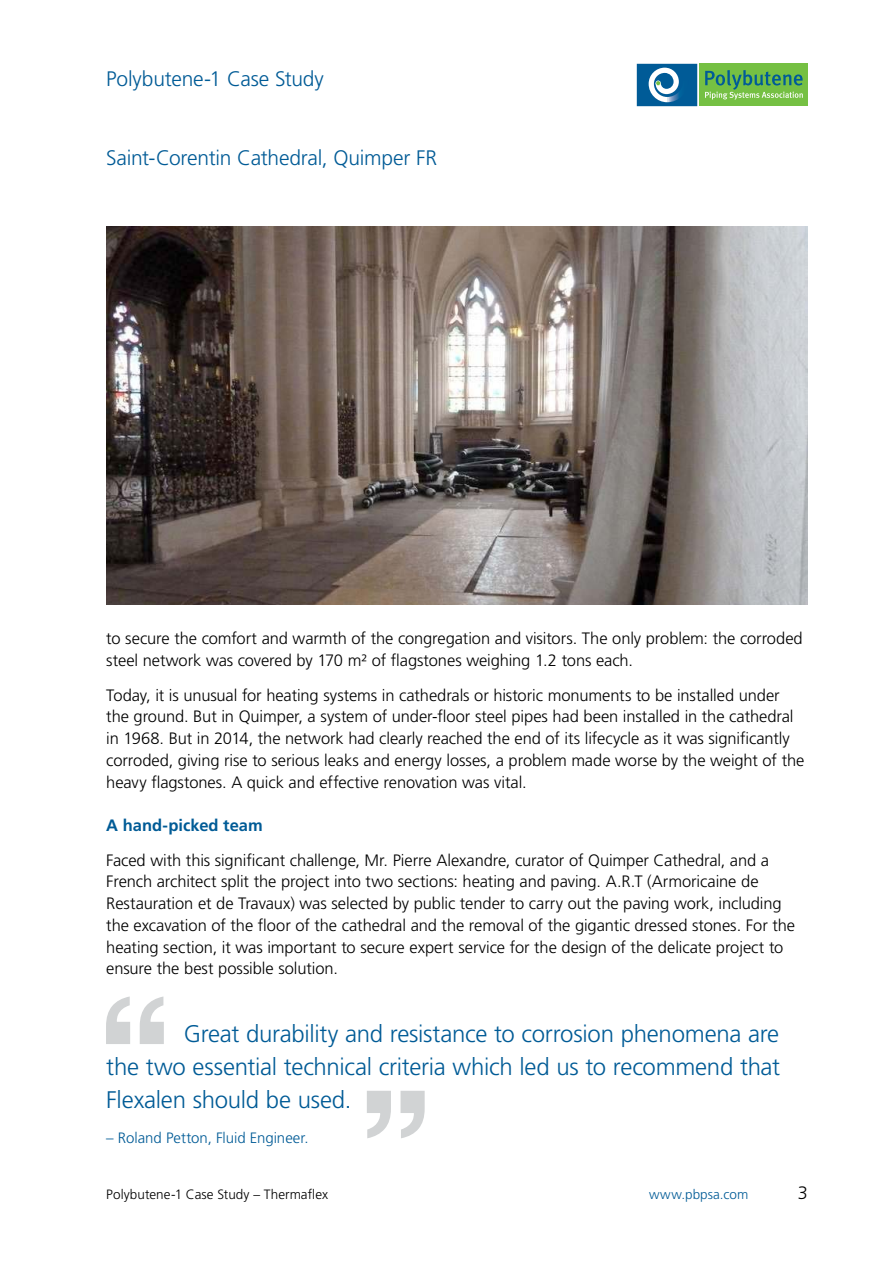
<style>
.page{position:relative;width:893px;height:1263px;background:#fff}
.page>*{position:absolute;margin:0;border:0;box-sizing:border-box;transform-origin:0 0}
.t1{font:300 24px/33px "Frutiger";letter-spacing:-.01em;color:#005b96;text-align:justify}
.t2{font:300 21px "Frutiger";letter-spacing:-.01em;color:#005b96}
.t3{font:300 18px "Frutiger";color:#000}
.t4{font:300 16.5px/21.8px "Frutiger";letter-spacing:-.005em;color:#000}
.t5{font:700 16.5px "Frutiger";color:#005b96}
.t6{font:300 15px "Frutiger";letter-spacing:-.005em;color:#005b96}
.t7{font:300 13.5px "Frutiger";letter-spacing:.005em;color:#000}
.t8{font:300 13.5px "Frutiger";letter-spacing:.005em;color:#005b96}
</style>
<div class="page">
<div style="left:637px;top:64px;width:60px;height:42px;background:#005b97"></div>
<svg style="left:649px;top:68px;width:30px;height:34px"></svg>
<div style="left:700px;top:64px;width:108px;height:42px;background:#75c043"></div>
<svg style="left:705px;top:70px;width:98px;height:30px"></svg>
<svg style="left:106px;top:996px;width:24px;height:48px"></svg>
<svg style="left:140px;top:996px;width:24px;height:48px"></svg>
<svg style="left:401px;top:1091px;width:24px;height:47px"></svg>
<svg style="left:367px;top:1091px;width:24px;height:47px"></svg>
<img style="left:106px;top:227px;width:702px;height:377px">
<p class="t2" style="left:106px;top:66px;width:219px">Polybutene-1 Case Study</p>
<p class="t2" style="left:106px;top:146px;width:333px">Saint-Corentin Cathedral, Quimper FR</p>
<p class="t4" style="left:106px;top:628px;width:698px">to secure the comfort and warmth of the congregation and visitors. The only problem: the corroded steel network was covered by 170 m² of flagstones weighing 1.2 tons each.</p>
<p class="t4" style="left:106px;top:684px;width:700px">Today, it is unusual for heating systems in cathedrals or historic monuments to be installed under the ground. But in Quimper, a system of under-floor steel pipes had been installed in the cathedral in 1968. But in 2014, the network had clearly reached the end of its lifecycle as it was significantly corroded, giving rise to serious leaks and energy losses, a problem made worse by the weight of the heavy flagstones. A quick and effective renovation was vital.</p>
<p class="t5" style="left:106px;top:816px;width:158px">A hand-picked team</p>
<p class="t4" style="left:106px;top:849px;width:690px">Faced with this significant challenge, Mr. Pierre Alexandre, curator of Quimper Cathedral, and a French architect split the project into two sections: heating and paving. A.R.T (Armoricaine de Restauration et de Travaux) was selected by public tender to carry out the paving work, including the excavation of the floor of the cathedral and the removal of the gigantic dressed stones. For the heating section, it was important to secure expert service for the design of the delicate project to ensure the best possible solution.</p>
<h1 class="t1" style="left:106px;top:1017px;width:675px;text-indent:77px">Great durability and resistance to corrosion phenomena are the two essential technical criteria which led us to recommend that Flexalen should be used.</h1>
<p class="t6" style="left:106px;top:1129px;width:204px">– Roland Petton, Fluid Engineer.</p>
<p class="t7" style="left:106px;top:1187px;width:223px">Polybutene-1 Case Study – Thermaflex</p>
<p class="t8" style="left:649px;top:1187px;width:101px">www.pbpsa.com</p>
<p class="t3" style="left:798px;top:1183px;width:12px">3</p>
</div>
